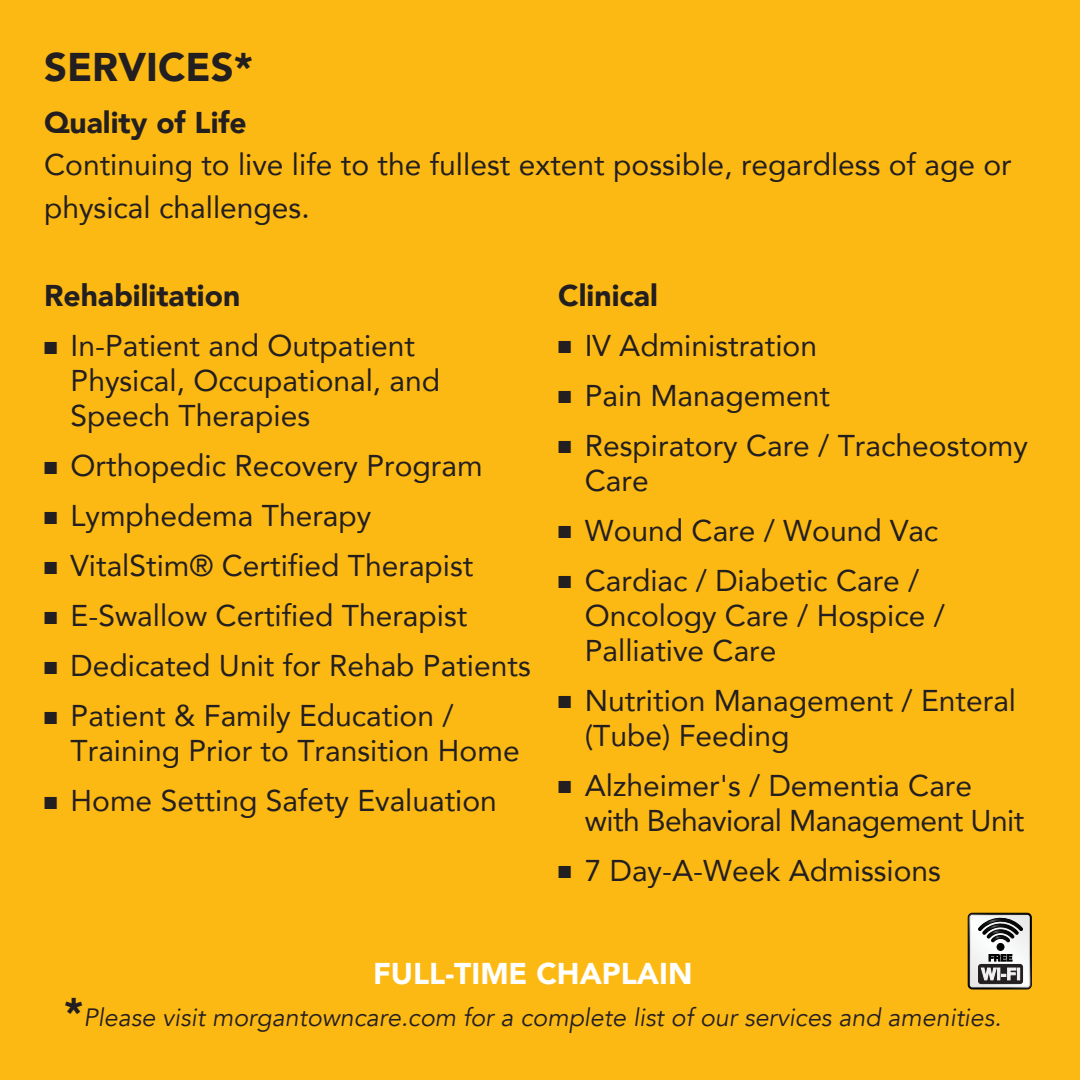
<style>
.page{position:relative;width:1080px;height:1080px;background:#fdb913}
.page>*{position:absolute;margin:0;border:0;box-sizing:border-box;transform-origin:0 0}
.t1{font:900 40px "Avenir";color:#231f20}
.t2{font:30px/35px "Avenir";color:#231f20}
.t3{font:30px/35px "Avenir";letter-spacing:-.02em;color:#231f20}
.t4{font:900 30px "Avenir";color:#231f20}
.t5{font:900 30px "Avenir";color:#fff}
.t6{font:italic 25px "Avenir";color:#231f20}
.s1{font-weight:900;font-style:normal;font-size:40px}
</style>
<div class="page">
<svg style="left:968px;top:913px;width:63px;height:76px;background:#a1a0a0"></svg>
<h1 class="t1" style="left:44px;top:33px;width:210px">SERVICES*</h1>
<p class="t4" style="left:44px;top:96px;width:204px">Quality of Life</p>
<p class="t2" style="left:44px;top:143px;width:969px;line-height:42.5px">Continuing to live life to the fullest extent possible, regardless of age or physical challenges.</p>
<p class="t4" style="left:44px;top:270px;width:198px">Rehabilitation</p>
<p class="t2" style="left:71px;top:327px;width:371px;text-indent:-27px">■ In-Patient and Outpatient<br>Physical, Occupational, and<br>Speech Therapies</p>
<p class="t2" style="left:44px;top:447px;width:440px">■ Orthopedic Recovery Program</p>
<p class="t2" style="left:44px;top:497px;width:329px">■ Lymphedema Therapy</p>
<p class="t2" style="left:44px;top:547px;width:431px">■ VitalStim® Certified Therapist</p>
<p class="t2" style="left:44px;top:597px;width:425px">■ E-Swallow Certified Therapist</p>
<p class="t2" style="left:44px;top:647px;width:488px">■ Dedicated Unit for Rehab Patients</p>
<p class="t2" style="left:71px;top:697px;width:451px;text-indent:-27px">■ Patient &amp; Family Education /<br>Training Prior to Transition Home</p>
<p class="t2" style="left:44px;top:782px;width:454px">■ Home Setting Safety Evaluation</p>
<p class="t4" style="left:558px;top:270px;width:101px">Clinical</p>
<p class="t2" style="left:558px;top:327px;width:260px">■ IV Administration</p>
<p class="t2" style="left:558px;top:377px;width:273px">■ Pain Management</p>
<p class="t2" style="left:585px;top:427px;width:445px;text-indent:-27px">■ Respiratory Care / Tracheostomy<br>Care</p>
<p class="t2" style="left:558px;top:512px;width:382px">■ Wound Care / Wound Vac</p>
<p class="t2" style="left:585px;top:562px;width:362px;text-indent:-27px">■ Cardiac / Diabetic Care /<br>Oncology Care / Hospice /<br>Palliative Care</p>
<p class="t2" style="left:585px;top:682px;width:433px;text-indent:-27px">■ Nutrition Management / Enteral (Tube) Feeding</p>
<p class="t3" style="left:585px;top:767px;width:441px;text-indent:-27px">■ Alzheimer's / Dementia Care with Behavioral Management Unit</p>
<p class="t2" style="left:558px;top:852px;width:384px">■ 7 Day-A-Week Admissions</p>
<p class="t5" style="left:373px;top:948px;width:321px">FULL-TIME CHAPLAIN</p>
<p class="t6" style="left:64px;top:1003px;width:939px"><span class="s1">*</span>Please visit morgantowncare.com for a complete list of our services and amenities.</p>
</div>
